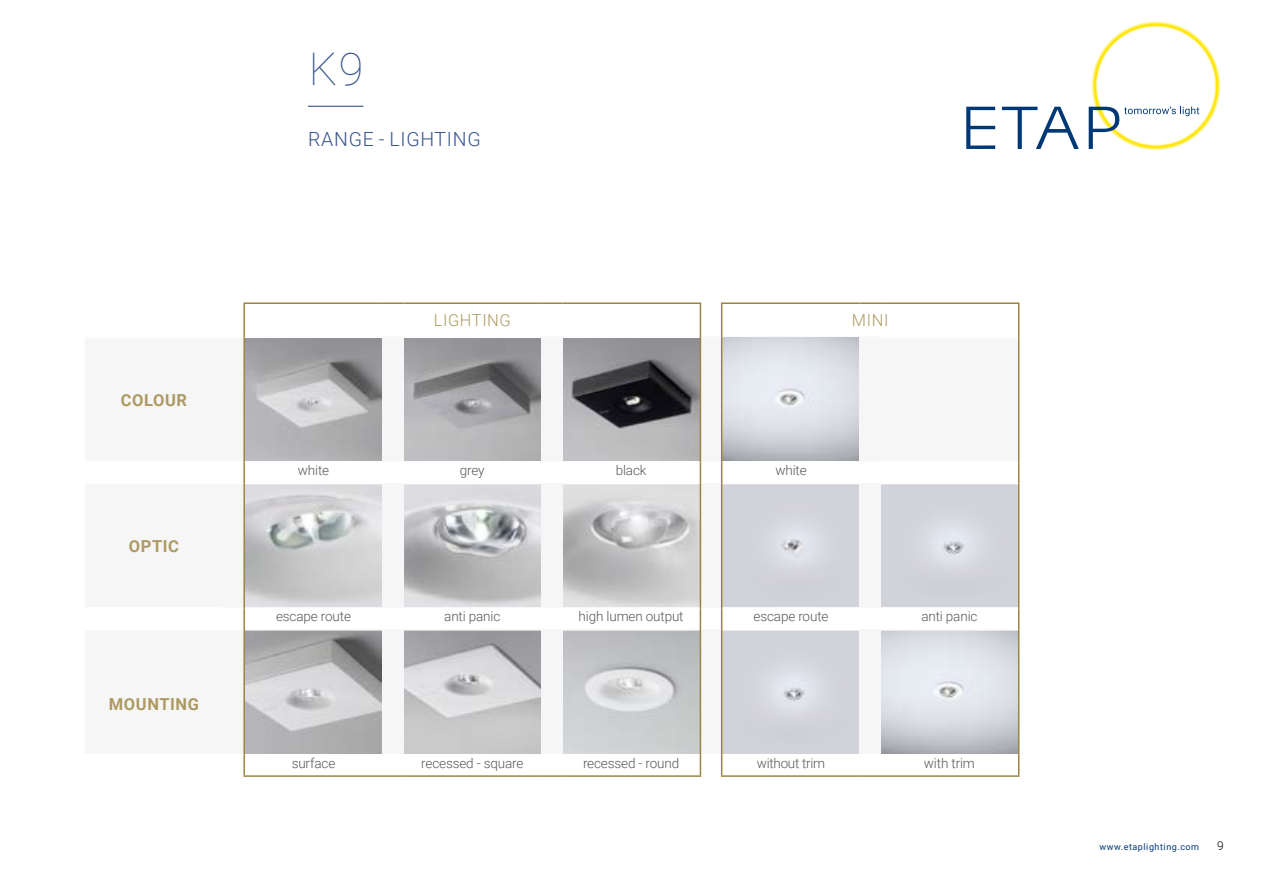
<style>
.page{position:relative;width:1263px;height:893px;background:#fff}
.page>*{position:absolute;margin:0;border:0;box-sizing:border-box;transform-origin:0 0}
.t1{font:100 45px "Roboto";color:#38548d}
.t2{font:300 19.5px "Roboto";letter-spacing:.035em;color:#38548d}
.t3{font:700 16.5px "Roboto";letter-spacing:.035em;color:#ac9963}
.t4{font:300 16.5px "Roboto";letter-spacing:.035em;color:#ac9963}
.t5{font:300 13.5px "Roboto";letter-spacing:-.01em;color:#575756}
.t6{font:300 12px "Roboto";color:#000}
.t7{font:9px "Roboto";letter-spacing:.06em;color:#003876}
</style>
<div class="page">
<svg style="left:966px;top:107px;width:29px;height:42px"></svg>
<svg style="left:1002px;top:107px;width:77px;height:42px"></svg>
<svg style="left:1089px;top:21px;width:132px;height:129px"></svg>
<svg style="left:404px;top:461px;width:455px;height:314px"></svg>
<img style="left:245px;top:338px;width:136px;height:123px">
<img style="left:404px;top:338px;width:136px;height:123px">
<img style="left:563px;top:338px;width:136px;height:123px">
<img style="left:723px;top:337px;width:136px;height:124px">
<img style="left:245px;top:484px;width:136px;height:123px">
<img style="left:404px;top:484px;width:136px;height:123px">
<img style="left:563px;top:484px;width:136px;height:123px">
<div style="left:723px;top:484px;width:136px;height:123px;background:#d2d3d8"></div>
<img style="left:771px;top:523px;width:51px;height:42px">
<div style="left:882px;top:484px;width:136px;height:123px;background:#d2d3d8"></div>
<img style="left:924px;top:522px;width:57px;height:43px">
<img style="left:245px;top:631px;width:136px;height:122px">
<img style="left:404px;top:631px;width:136px;height:122px">
<img style="left:563px;top:631px;width:136px;height:122px">
<div style="left:723px;top:630px;width:136px;height:123px;background:#d2d3d8"></div>
<img style="left:765px;top:668px;width:57px;height:43px">
<img style="left:882px;top:631px;width:136px;height:122px">
<hr style="left:308px;top:106px;width:55px;height:1px;background:#38548d">
<hr style="left:722px;top:483px;width:138px;height:1px;background:#fff">
<hr style="left:722px;top:608px;width:138px;height:1px;background:#fff">
<hr style="left:722px;top:629px;width:138px;height:2px;background:#fff">
<hr style="left:722px;top:754px;width:138px;height:2px;background:#fff">
<hr style="left:403px;top:461px;width:138px;height:2px;background:#fff">
<hr style="left:722px;top:461px;width:138px;height:2px;background:#fff">
<hr style="left:403px;top:483px;width:138px;height:1px;background:#fff">
<hr style="left:403px;top:608px;width:138px;height:1px;background:#fff">
<hr style="left:403px;top:629px;width:138px;height:2px;background:#fff">
<hr style="left:403px;top:754px;width:138px;height:2px;background:#fff">
<hr style="left:562px;top:461px;width:138px;height:2px;background:#fff">
<hr style="left:562px;top:483px;width:138px;height:1px;background:#fff">
<hr style="left:562px;top:608px;width:138px;height:1px;background:#fff">
<hr style="left:562px;top:629px;width:138px;height:2px;background:#fff">
<hr style="left:562px;top:754px;width:138px;height:2px;background:#fff">
<hr style="left:243px;top:302px;width:139px;height:2px;background:#998442">
<hr style="left:243px;top:304px;width:2px;height:33px;background:#998442">
<hr style="left:382px;top:302px;width:21px;height:2px;background:#998442">
<hr style="left:403px;top:302px;width:138px;height:2px;background:#998442">
<hr style="left:541px;top:302px;width:21px;height:2px;background:#998442">
<hr style="left:562px;top:302px;width:139px;height:2px;background:#998442">
<hr style="left:700px;top:304px;width:1px;height:33px;background:#998442">
<hr style="left:243px;top:337px;width:2px;height:125px;background:#998442">
<hr style="left:700px;top:337px;width:1px;height:125px;background:#998442">
<hr style="left:243px;top:462px;width:2px;height:21px;background:#998442">
<svg style="left:700px;top:462px;width:1px;height:21px"></svg>
<hr style="left:243px;top:483px;width:2px;height:126px;background:#998442">
<hr style="left:700px;top:483px;width:1px;height:126px;background:#998442">
<hr style="left:243px;top:630px;width:2px;height:125px;background:#998442">
<hr style="left:700px;top:630px;width:1px;height:125px;background:#998442">
<hr style="left:243px;top:755px;width:2px;height:20px;background:#998442">
<svg style="left:700px;top:755px;width:1px;height:20px"></svg>
<hr style="left:243px;top:775px;width:139px;height:2px;background:#998442">
<hr style="left:382px;top:775px;width:21px;height:2px;background:#998442">
<hr style="left:403px;top:775px;width:138px;height:2px;background:#998442">
<hr style="left:541px;top:775px;width:21px;height:2px;background:#998442">
<hr style="left:562px;top:775px;width:139px;height:2px;background:#998442">
<hr style="left:243px;top:609px;width:2px;height:21px;background:#998442">
<svg style="left:700px;top:609px;width:1px;height:21px"></svg>
<hr style="left:721px;top:302px;width:139px;height:2px;background:#998442">
<hr style="left:721px;top:304px;width:1px;height:33px;background:#998442">
<hr style="left:860px;top:302px;width:21px;height:2px;background:#998442">
<hr style="left:881px;top:302px;width:138px;height:2px;background:#998442">
<hr style="left:1018px;top:304px;width:1px;height:33px;background:#998442">
<hr style="left:721px;top:337px;width:1px;height:125px;background:#998442">
<hr style="left:1018px;top:337px;width:1px;height:125px;background:#998442">
<svg style="left:721px;top:462px;width:1px;height:21px"></svg>
<svg style="left:1018px;top:462px;width:1px;height:21px"></svg>
<hr style="left:721px;top:483px;width:1px;height:126px;background:#998442">
<hr style="left:1018px;top:483px;width:1px;height:126px;background:#998442">
<svg style="left:721px;top:609px;width:1px;height:21px"></svg>
<svg style="left:1018px;top:609px;width:1px;height:21px"></svg>
<hr style="left:721px;top:630px;width:1px;height:125px;background:#998442">
<hr style="left:1018px;top:630px;width:1px;height:125px;background:#998442">
<svg style="left:721px;top:755px;width:1px;height:20px"></svg>
<svg style="left:1018px;top:755px;width:1px;height:20px"></svg>
<hr style="left:721px;top:775px;width:139px;height:2px;background:#998442">
<hr style="left:860px;top:775px;width:21px;height:2px;background:#998442">
<hr style="left:881px;top:775px;width:138px;height:2px;background:#998442">
<p class="t3" style="left:121px;top:388px;width:68px">COLOUR</p>
<p class="t3" style="left:129px;top:534px;width:52px">OPTIC</p>
<p class="t3" style="left:109px;top:692px;width:92px">MOUNTING</p>
<h1 class="t1" style="left:309px;top:37px;width:56px">K9</h1>
<h2 class="t2" style="left:308px;top:125px;width:174px">RANGE - LIGHTING</h2>
<p class="t4" style="left:434px;top:309px;width:79px">LIGHTING</p>
<p class="t4" style="left:852px;top:309px;width:38px">MINI</p>
<p class="t5" style="left:298px;top:461px;width:33px">white</p>
<p class="t5" style="left:460px;top:461px;width:26px">grey</p>
<p class="t5" style="left:616px;top:461px;width:32px">black</p>
<p class="t5" style="left:775px;top:461px;width:33px">white</p>
<p class="t5" style="left:276px;top:607px;width:76px">escape route</p>
<p class="t5" style="left:444px;top:607px;width:58px">anti panic</p>
<p class="t5" style="left:579px;top:607px;width:107px">high lumen output</p>
<p class="t5" style="left:753px;top:607px;width:76px">escape route</p>
<p class="t5" style="left:921px;top:607px;width:58px">anti panic</p>
<p class="t5" style="left:292px;top:753px;width:45px">surface</p>
<p class="t5" style="left:421px;top:753px;width:104px">recessed - square</p>
<p class="t5" style="left:583px;top:753px;width:98px">recessed - round</p>
<p class="t5" style="left:757px;top:753px;width:70px">without trim</p>
<p class="t5" style="left:924px;top:753px;width:53px">with trim</p>
<p class="t7" style="left:1099px;top:841px;width:101px">www.etaplighting.com</p>
<p class="t6" style="left:1217px;top:838px;width:8px">9</p>
</div>
